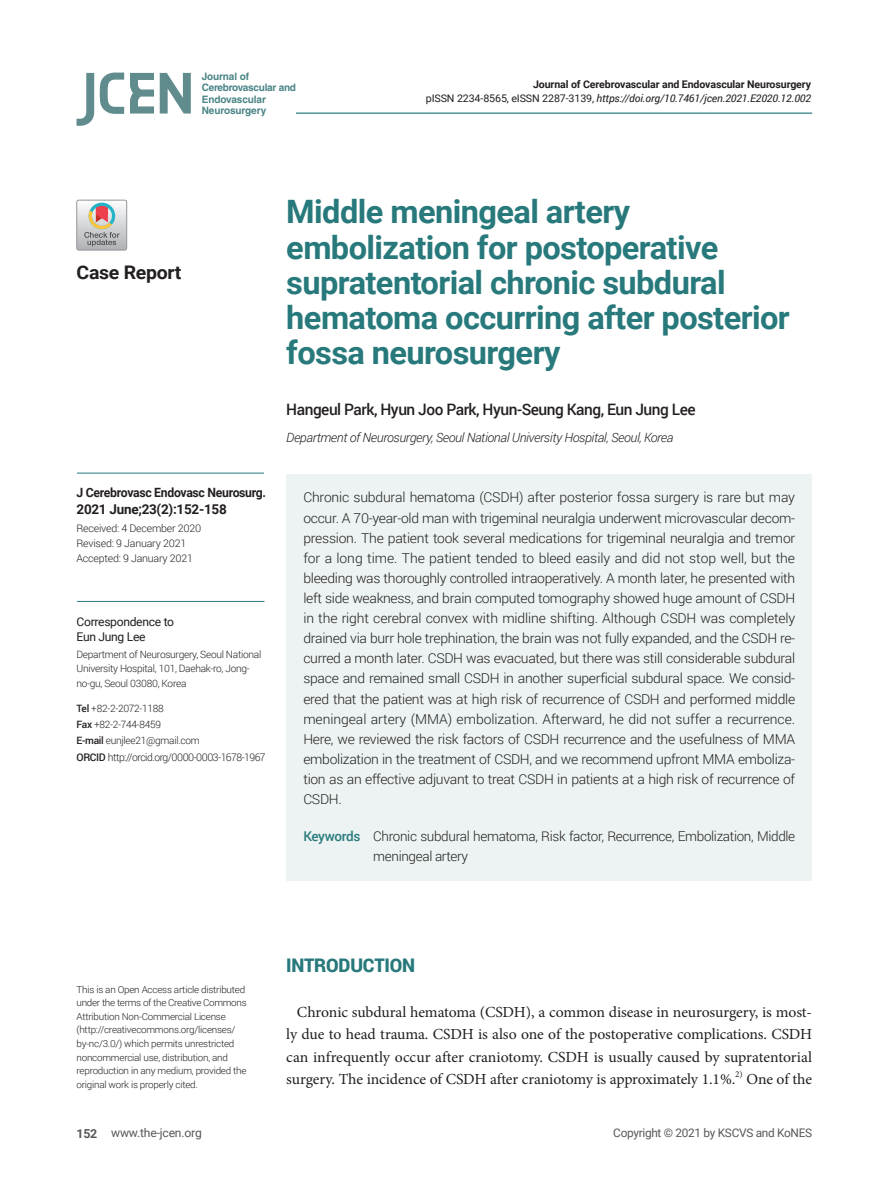
<style>
.page{position:relative;width:893px;height:1191px;background:#fff}
.page>*{position:absolute;margin:0;border:0;box-sizing:border-box;transform-origin:0 0}
.t1{font:700 32.25px/35.2px "Roboto";letter-spacing:-.02em;color:#28797b}
.t2{font:900 18.75px "Roboto";letter-spacing:-.01em;color:#28797b}
.t3{font:700 18.75px "Roboto";letter-spacing:-.015em;color:#231f20;scale:1.04 1}
.t4{font:500 15.75px "Roboto";letter-spacing:-.03em;color:#231f20}
.t5{font:15.3px/22.5px "Minion Pro";letter-spacing:-.01em;color:#231f20;text-align:justify}
.t6{font:300 13.65px/20.1px "Roboto";letter-spacing:-.02em;color:#231f20;text-align:justify}
.t7{font:300 13.5px/20.2px "Roboto";letter-spacing:-.025em;color:#231f20}
.t8{font:700 13.5px "Roboto";letter-spacing:-.02em;color:#231f20}
.t9{font:italic 300 12.75px "Roboto";letter-spacing:-.03em;color:#231f20}
.t10{font:700 12.75px "Roboto";letter-spacing:-.025em;color:#231f20;scale:.96 1}
.t11{font:12px/15.8px "Roboto";letter-spacing:-.025em;color:#231f20}
.t12{font:12px "Roboto";letter-spacing:-.015em;color:#57585a}
.t13{font:11.85px "Roboto";letter-spacing:-.025em;color:#57585a}
.t14{font:700 10.5px/13.5px "Roboto";letter-spacing:-.01em;color:#231f20;text-align:right}
.t15{font:300 10.5px/15px "Roboto";letter-spacing:-.02em;color:#231f20}
.t16{font:300 10.5px "Roboto";letter-spacing:-.05em;color:#231f20}
.t17{font:300 10.2px/14.2px "Roboto";letter-spacing:-.025em;color:#231f20}
.t18{font:700 10.2px/11.4px "Helvetica LT Std";letter-spacing:-.01em;color:#498384}
.t19{font:300 9.6px/13.5px "Roboto";letter-spacing:-.025em;color:#231f20}
.t20{font:9px "Minion Pro";color:#231f20}
.s1{font-weight:400}
.s2{font-weight:400;font-style:italic}
.s3{font-weight:500}
.s4{font-weight:500;color:#28797b}
.s5{font-family:"Adobe Myungjo Std";font-weight:500}
.s6{font-weight:700;font-size:12.3px}
</style>
<div class="page">
<svg style="left:77px;top:73px;width:17px;height:53px"></svg>
<svg style="left:160px;top:73px;width:31px;height:40px"></svg>
<svg style="left:100px;top:73px;width:24px;height:41px"></svg>
<svg style="left:130px;top:73px;width:24px;height:40px"></svg>
<hr style="left:77px;top:473px;width:187px;height:1px;background:#28797b">
<hr style="left:77px;top:601px;width:187px;height:1px;background:#28797b">
<div style="left:286px;top:474px;width:526px;height:406px;background:#ecf3f2"></div>
<hr style="left:296px;top:113px;width:516px;height:1px;background:#28797b">
<svg style="left:77px;top:200px;width:50px;height:50px;background:#c2bebb"></svg>
<p class="t18" style="left:202px;top:71px;width:96px">Journal of<br>Cerebrovascular and<br>Endovascular<br>Neurosurgery</p>
<p class="t14" style="left:426px;top:77px;width:387px">Journal of Cerebrovascular and Endovascular Neurosurgery<br><span class="s1">pISSN 2234-8565, eISSN 2287-3139,</span> <span class="s2">https://doi.org/10.7461/jcen.2021.E2020.12.002</span></p>
<h2 class="t3" style="left:77px;top:259px;width:102px">Case Report</h2>
<h1 class="t1" style="left:286px;top:193px;width:505px">Middle meningeal artery embolization for postoperative supratentorial chronic subdural hematoma occurring after posterior fossa neurosurgery</h1>
<p class="t4" style="left:286px;top:398px;width:411px">Hangeul Park, Hyun Joo Park, Hyun-Seung Kang, Eun Jung Lee</p>
<p class="t9" style="left:286px;top:429px;width:389px">Department of Neurosurgery, Seoul National University Hospital, Seoul, Korea</p>
<p class="t10" style="left:77px;top:483px;width:199px">J Cerebrovasc Endovasc Neurosurg.</p>
<p class="t8" style="left:77px;top:500px;width:152px">2021 June;23(2):152-158</p>
<p class="t15" style="left:77px;top:521px;width:126px">Received: 4 December 2020<br>Revised: 9 January 2021<br>Accepted: 9 January 2021</p>
<p class="t11" style="left:77px;top:613px;width:99px">Correspondence to<br>Eun Jung Lee</p>
<p class="t17" style="left:77px;top:647px;width:186px">Department of Neurosurgery, Seoul National<br>University Hospital, 101, Daehak-ro, Jong&shy;no-gu, Seoul 03080, Korea</p>
<p class="t17" style="left:77px;top:699px;width:125px;line-height:16.4px"><span class="s3">Tel</span> +82-2-2072-1188<br><span class="s3">Fax</span> +82-2-744-8459<br><span class="s3">E-mail</span> eunjlee21@gmail.com</p>
<p class="t16" style="left:77px;top:750px;width:191px"><span class="s3">ORCID</span> http://orcid.org/0000-0003-1678-1967</p>
<p class="t6" style="left:303px;top:487px;width:493px">Chronic subdural hematoma (CSDH) after posterior fossa surgery is rare but may occur. A 70-year-old man with trigeminal neuralgia underwent microvascular decom&shy;pression. The patient took several medications for trigeminal neuralgia and tremor for a long time. The patient tended to bleed easily and did not stop well, but the bleeding was thoroughly controlled intraoperatively. A month later, he presented with left side weakness, and brain computed tomography showed huge amount of CSDH in the right cerebral convex with midline shifting. Although CSDH was completely drained via burr hole trephination, the brain was not fully expanded, and the CSDH re&shy;curred a month later. CSDH was evacuated, but there was still considerable subdural space and remained small CSDH in another superficial subdural space. We consid&shy;ered that the patient was at high risk of recurrence of CSDH and performed middle meningeal artery (MMA) embolization. Afterward, he did not suffer a recurrence.<br>Here, we reviewed the risk factors of CSDH recurrence and the usefulness of MMA embolization in the treatment of CSDH, and we recommend upfront MMA emboliza&shy;tion as an effective adjuvant to treat CSDH in patients at a high risk of recurrence of CSDH.</p>
<p class="t7" style="left:373px;top:825px;width:423px;text-indent:-70px"><span class="s4">Keywords</span><span class="s5">　</span>Chronic subdural hematoma, Risk factor, Recurrence, Embolization, Middle meningeal artery</p>
<p class="t19" style="left:77px;top:982px;width:172px">This is an Open Access article distributed under the terms of the Creative Commons Attribution Non-Commercial License (http://creativecommons.org/licenses/ by-nc/3.0/) which permits unrestricted noncommercial use, distribution, and reproduction in any medium, provided the original work is properly cited.</p>
<h2 class="t2" style="left:286px;top:952px;width:130px">INTRODUCTION</h2>
<p class="t5" style="left:286px;top:1000px;width:527px;text-indent:11px">Chronic subdural hematoma (CSDH), a common disease in neurosurgery, is most&shy;ly due to head trauma. CSDH is also one of the postoperative complications. CSDH can infrequently occur after craniotomy. CSDH is usually caused by supratentorial surgery. The incidence of CSDH after craniotomy is approximately 1.1%.</p>
<p class="t20" style="left:735px;top:1068px;width:9px">2)</p>
<p class="t5" style="left:746px;top:1068px;width:67px">One of the</p>
<p class="t12" style="left:77px;top:1124px;width:127px"><span class="s6">152</span> www.the-jcen.org</p>
<p class="t13" style="left:613px;top:1124px;width:200px">Copyright © 2021 by KSCVS and KoNES</p>
</div>
